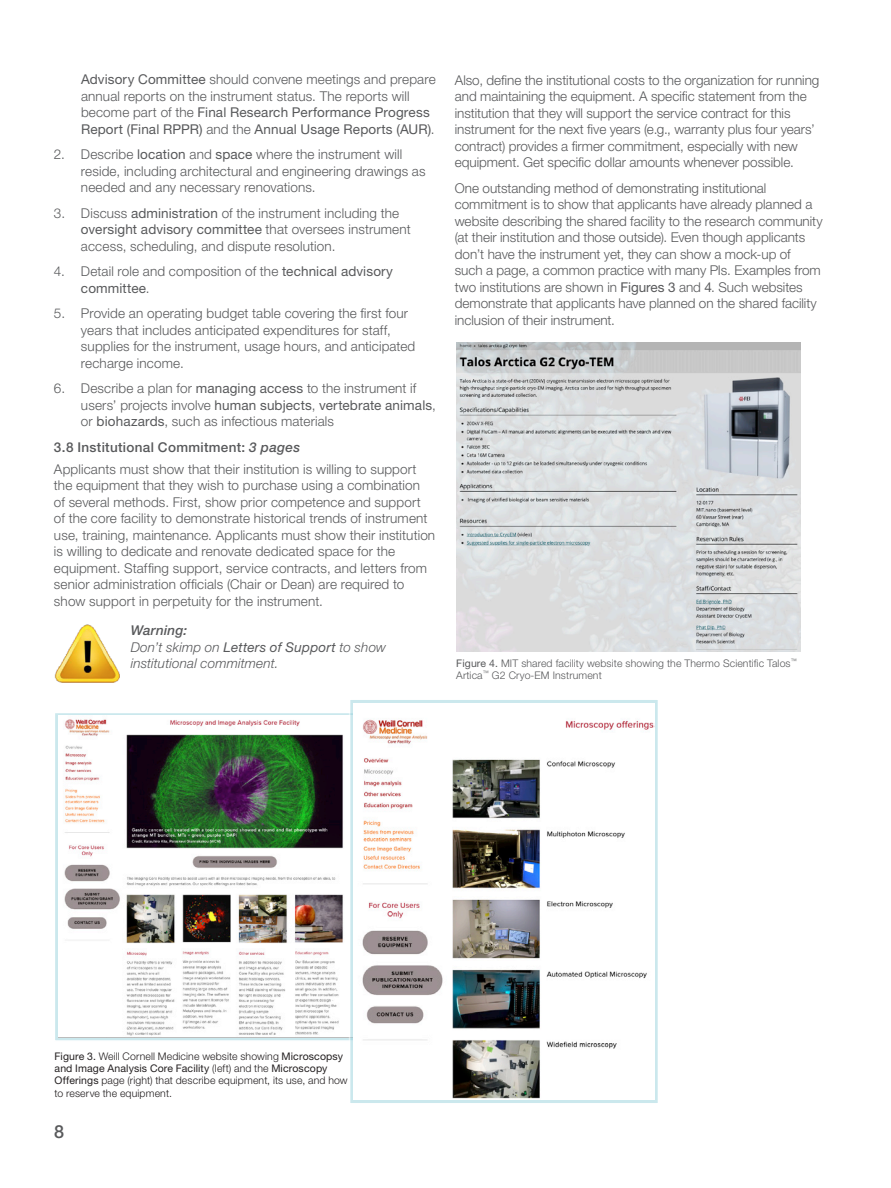
<style>
.page{position:relative;width:891px;height:1188px;background:#fff}
.page>*{position:absolute;margin:0;border:0;box-sizing:border-box;transform-origin:0 0}
.t1{font:500 18px "Helvetica Neue LT Pro";color:#58595b}
.t2{font:300 13.5px/16.5px "Helvetica Neue LT Pro";letter-spacing:.005em;color:#58595b}
.t3{font:italic 300 13.5px/16.5px "Helvetica Neue LT Pro";letter-spacing:.01em;color:#58595b}
.t4{font:300 10.5px/12px "Helvetica Neue LT Pro";letter-spacing:.015em;color:#231f20}
.t5{font:300 10.5px/12px "Helvetica Neue LT Pro";letter-spacing:.01em;color:#58595b}
.s1{font-weight:400}
.s2{font-weight:500}
.s3{font-weight:500;font-style:italic}
</style>
<div class="page">
<svg style="left:55px;top:713px;width:294px;height:328px;fill:#d0eaee"></svg>
<img style="left:54px;top:624px;width:66px;height:59px">
<img style="left:59px;top:716px;width:290px;height:322px">
<img style="left:456px;top:342px;width:344px;height:309px">
<svg style="left:349px;top:700px;width:309px;height:403px;fill:#cbe8ed"></svg>
<img style="left:354px;top:704px;width:300px;height:395px">
<p class="t2" style="left:81px;top:71px;width:356px"><span class="s1">Advisory Committee</span> should convene meetings and prepare annual reports on the instrument status. The reports will become part of the <span class="s1">Final Research Performance Progress Report (Final RPPR)</span> and the <span class="s1">Annual Usage Reports (AUR)</span>.</p>
<p class="t2" style="left:81px;top:146px;width:346px;text-indent:-27px">2. Describe <span class="s1">location</span> and <span class="s1">space</span> where the instrument will reside, including architectural and engineering drawings as needed and any necessary renovations.</p>
<p class="t2" style="left:81px;top:204px;width:331px;text-indent:-27px">3. Discuss <span class="s1">administration</span> of the instrument including the <span class="s1">oversight advisory committee</span> that oversees instrument access, scheduling, and dispute resolution.</p>
<p class="t2" style="left:81px;top:263px;width:314px;text-indent:-27px">4. Detail role and composition of the <span class="s1">technical advisory committee</span>.</p>
<p class="t2" style="left:81px;top:305px;width:336px;text-indent:-27px">5. Provide an operating budget table covering the first four years that includes anticipated expenditures for staff, supplies for the instrument, usage hours, and anticipated recharge income.</p>
<p class="t2" style="left:81px;top:380px;width:356px;text-indent:-27px">6. Describe a plan for <span class="s1">managing access</span> to the instrument if users’ projects involve <span class="s1">human subjects</span>, <span class="s1">vertebrate animals</span>, or <span class="s1">biohazards</span>, such as infectious materials</p>
<p class="t2" style="left:54px;top:436px;width:364px;line-height:21.9px"><span class="s2">3.8 Institutional Commitment:</span> <span class="s3">3 pages<br></span>Applicants must show that their institution is willing to support</p>
<p class="t2" style="left:54px;top:477px;width:383px">the equipment that they wish to purchase using a combination<br>of several methods. First, show prior competence and support<br>of the core facility to demonstrate historical trends of instrument use, training, maintenance. Applicants must show their institution is willing to dedicate and renovate dedicated space for the equipment. Staffing support, service contracts, and letters from senior administration officials (Chair or Dean) are required to show support in perpetuity for the instrument.</p>
<p class="t3" style="left:131px;top:622px;width:257px"><span class="s2">Warning:<br></span>Don’t skimp on <span class="s1">Letters of Support</span> to show institutional commitment.</p>
<p class="t2" style="left:455px;top:71px;width:366px">Also, define the institutional costs to the organization for running and maintaining the equipment. A specific statement from the institution that they will support the service contract for this instrument for the next five years (e.g., warranty plus four years’ contract) provides a firmer commitment, especially with new equipment. Get specific dollar amounts whenever possible.</p>
<p class="t2" style="left:455px;top:179px;width:369px">One outstanding method of demonstrating institutional commitment is to show that applicants have already planned a website describing the shared facility to the research community (at their institution and those outside). Even though applicants don’t have the instrument yet, they can show a mock-up of<br>such a page, a common practice with many PIs. Examples from two institutions are shown in <span class="s1">Figures 3</span> and <span class="s1">4</span>. Such websites demonstrate that applicants have planned on the shared facility inclusion of their instrument.</p>
<p class="t5" style="left:456px;top:657px;width:342px"><span class="s1">Figure 4.</span> MIT shared facility website showing the Thermo Scientific Talos<sup>™<br></sup>Artica<sup>™</sup> G2 Cryo-EM Instrument</p>
<p class="t4" style="left:55px;top:1051px;width:295px"><span class="s1">Figure 3.</span> Weill Cornell Medicine website showing <span class="s1">Microscopsy and Image Analysis Core Facility</span> (left) and the <span class="s1">Microscopy Offerings</span> page (right) that describe equipment, its use, and how to reserve the equipment.</p>
<h1 class="t1" style="left:54px;top:1121px;width:12px">8</h1>
</div>
